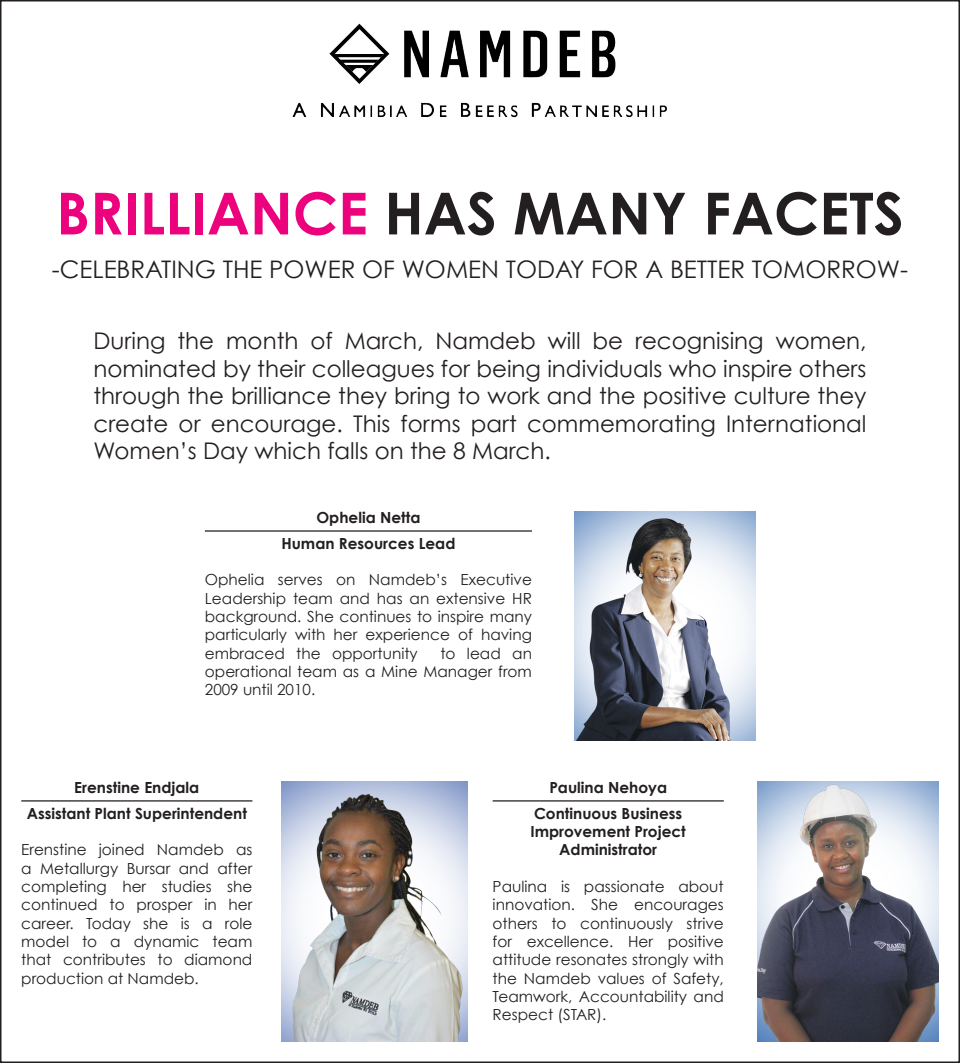
<style>
.page{position:relative;width:960px;height:1063px;background:#fff}
.page>*{position:absolute;margin:0;border:0;box-sizing:border-box;transform-origin:0 0}
.t1{font:700 57.9px "Century Gothic";color:#231f20}
.t2{font:24.15px "Century Gothic";color:#231f20}
.t3{font:22.95px/27.5px "Century Gothic";color:#231f20;text-align:justify}
.t4{font:15.3px/18.3px "Century Gothic";color:#231f20;text-align:justify}
.t5{font:700 15.3px "Century Gothic";color:#231f20}
.s1{color:#ed027d}
</style>
<div class="page">
<img style="left:292px;top:23px;width:375px;height:95px">
<hr style="left:21px;top:800px;width:231px;height:2px;background:#231f20">
<hr style="left:492px;top:800px;width:232px;height:2px;background:#231f20">
<img style="left:281px;top:782px;width:186px;height:260px">
<hr style="left:205px;top:530px;width:327px;height:2px;background:#231f20">
<img style="left:574px;top:512px;width:181px;height:229px">
<img style="left:758px;top:782px;width:180px;height:260px">
<p class="t1" style="left:56px;top:169px;width:849px"><span class="s1">BRILLIANCE</span> HAS MANY FACETS</p>
<p class="t2" style="left:52px;top:254px;width:858px">-CELEBRATING THE POWER OF WOMEN TODAY FOR A BETTER TOMORROW-</p>
<p class="t3" style="left:93px;top:327px;width:774px">During the month of March, Namdeb will be recognising women, nominated by their colleagues for being individuals who inspire others through the brilliance they bring to work and the positive culture they create or encourage. This forms part commemorating International Women’s Day which falls on the 8 March.</p>
<p class="t5" style="left:316px;top:506px;width:105px">Ophelia Netta</p>
<p class="t5" style="left:281px;top:532px;width:175px">Human Resources Lead</p>
<p class="t4" style="left:205px;top:571px;width:328px">Ophelia serves on Namdeb’s Executive Leadership team and has an extensive HR background. She continues to inspire many particularly with her experience of having embraced the opportunity</p>
<p class="t4" style="left:205px;top:644px;width:328px;text-indent:235px">to lead an operational team as a Mine Manager from 2009 until 2010.</p>
<p class="t5" style="left:74px;top:776px;width:127px">Erenstine Endjala</p>
<p class="t5" style="left:27px;top:801px;width:222px">Assistant Plant Superintendent</p>
<p class="t4" style="left:21px;top:840px;width:233px">Erenstine joined Namdeb as a Metallurgy Bursar and after completing her studies she continued to prosper in her career. Today she is a role model to a dynamic team that contributes to diamond production at Namdeb.</p>
<p class="t5" style="left:549px;top:776px;width:119px">Paulina Nehoya</p>
<p class="t5" style="left:534px;top:801px;width:150px">Continuous Business</p>
<p class="t5" style="left:530px;top:820px;width:157px">Improvement Project</p>
<p class="t5" style="left:559px;top:838px;width:99px">Administrator</p>
<p class="t4" style="left:492px;top:877px;width:233px">Paulina is passionate about innovation. She encourages others to continuously strive for excellence. Her positive attitude resonates strongly with the Namdeb values of Safety, Teamwork, Accountability and Respect (STAR).</p>
</div>
